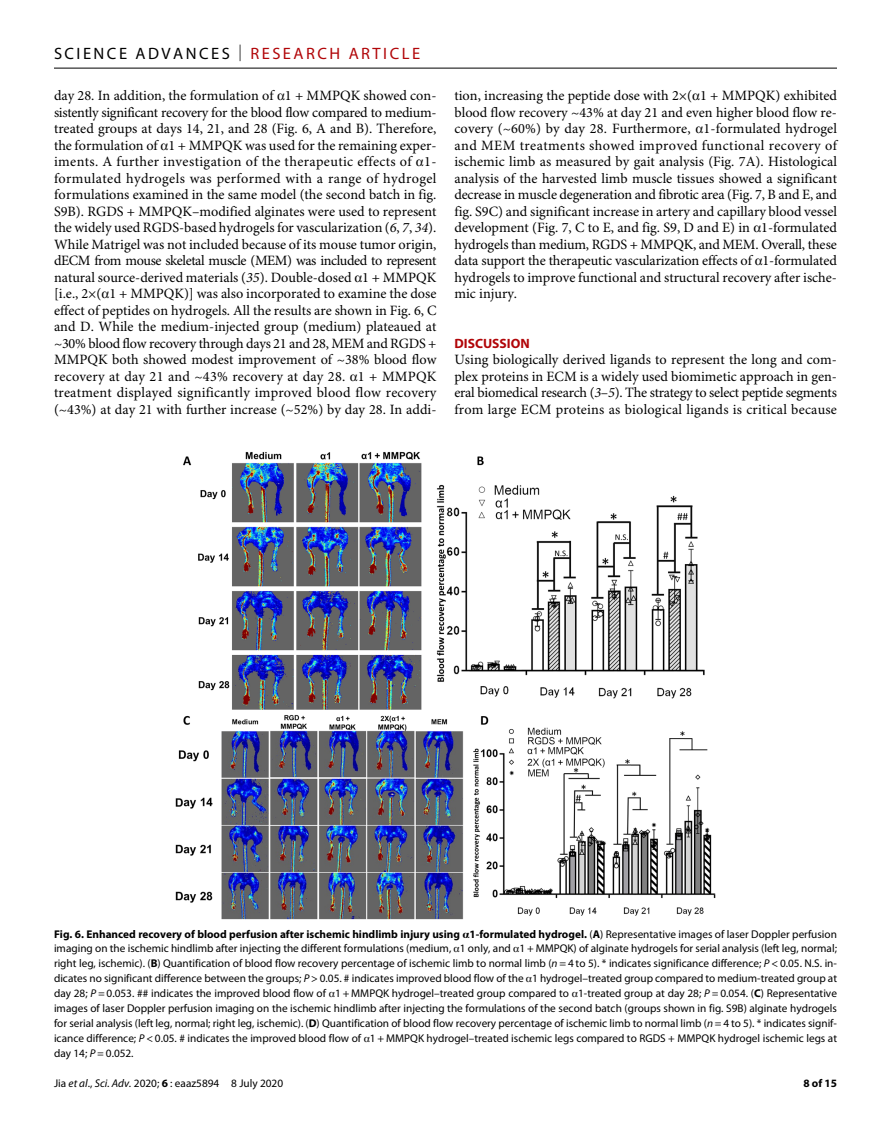
<style>
.page{position:relative;width:891px;height:1134px;background:#fff}
.page>*{position:absolute;margin:0;border:0;box-sizing:border-box;transform-origin:0 0}
.t1{font:16.5px "Myriad Pro";letter-spacing:.15em;color:#000}
.t2{font:14.25px/16.5px "Minion Pro";color:#000;text-align:justify}
.t3{font:700 13.5px "Myriad Pro";color:#b10508}
.t4{font:11.25px/15px "Myriad Pro";color:#000;text-align:justify}
.t5{font:700 11.25px "Myriad Pro";color:#000}
.s1{font-weight:300}
.s2{color:#b10508}
.s3{font-style:italic}
.s4{font-weight:700}
</style>
<div class="page">
<hr style="left:54px;top:68px;width:783px;height:1px;background:#000">
<img style="left:176px;top:452px;width:540px;height:467px">
<p class="t1" style="left:54px;top:40px;width:368px">SCIENCE ADVANCES <span class="s1">|</span> <span class="s2">RESEARCH ARTICLE</span></p>
<p class="t2" style="left:54px;top:89px;width:384px">day 28. In addition, the formulation of 1 + MMPQK showed con&shy;sistently significant recovery for the blood flow compared to medium&shy;treated groups at days 14, 21, and 28 (Fig. 6, A and B). Therefore, the formulation of 1 + MMPQK was used for the remaining exper&shy;iments. A further investigation of the therapeutic effects of 1- formulated hydrogels was performed with a range of hydrogel formulations examined in the same model (the second batch in fig.<br>S9B). RGDS + MMPQK–modified alginates were used to represent the widely used RGDS-based hydrogels for vascularization (<span class="s3">6</span>, <span class="s3">7</span>, <span class="s3">34</span>).<br>While Matrigel was not included because of its mouse tumor origin, dECM from mouse skeletal muscle (MEM) was included to represent natural source-derived materials (<span class="s3">35</span>). Double-dosed 1 + MMPQK [i.e., 2×( 1 + MMPQK)] was also incorporated to examine the dose effect of peptides on hydrogels. All the results are shown in Fig. 6, C and D. While the medium-injected group (medium) plateaued at ~30% blood flow recovery through days 21 and 28, MEM and RGDS + MMPQK both showed modest improvement of ~38% blood flow recovery at day 21 and ~43% recovery at day 28. 1 + MMPQK treatment displayed significantly improved blood flow recovery (~43%) at day 21 with further increase (~52%) by day 28. In addi-</p>
<p class="t2" style="left:454px;top:89px;width:384px">tion, increasing the peptide dose with 2×( 1 + MMPQK) exhibited blood flow recovery ~43% at day 21 and even higher blood flow re&shy;covery (~60%) by day 28. Furthermore, 1-formulated hydrogel and MEM treatments showed improved functional recovery of ischemic limb as measured by gait analysis (Fig. 7A). Histological analysis of the harvested limb muscle tissues showed a significant decrease in muscle degeneration and fibrotic area (Fig. 7, B and E, and fig. S9C) and significant increase in artery and capillary blood vessel development (Fig. 7, C to E, and fig. S9, D and E) in 1-formulated hydrogels than medium, RGDS + MMPQK, and MEM. Overall, these data support the therapeutic vascularization effects of 1-formulated hydrogels to improve functional and structural recovery after ische&shy;mic injury.</p>
<p class="t3" style="left:454px;top:332px;width:77px">DISCUSSION</p>
<p class="t2" style="left:454px;top:353px;width:384px">Using biologically derived ligands to represent the long and com&shy;plex proteins in ECM is a widely used biomimetic approach in gen&shy;eral biomedical research (<span class="s3">3</span>–<span class="s3">5</span>). The strategy to select peptide segments from large ECM proteins as biological ligands is critical because</p>
<p class="t4" style="left:54px;top:926px;width:785px"><span class="s4">Fig. 6. Enhanced recovery of blood perfusion after ischemic hindlimb injury using 1-formulated hydrogel.</span> (<span class="s4">A</span>) Representative images of laser Doppler perfusion imaging on the ischemic hindlimb after injecting the different formulations (medium, 1 only, and 1 + MMPQK) of alginate hydrogels for serial analysis (left leg, normal; right leg, ischemic). (<span class="s4">B</span>) Quantification of blood flow recovery percentage of ischemic limb to normal limb (<span class="s3">n</span> = 4 to 5). * indicates significance difference; <span class="s3">P</span> &lt; 0.05. N.S. in&shy;dicates no significant difference between the groups; <span class="s3">P</span> &gt; 0.05. # indicates improved blood flow of the 1 hydrogel–treated group compared to medium-treated group at day 28; <span class="s3">P =</span> 0.053. ## indicates the improved blood flow of 1 + MMPQK hydrogel–treated group compared to 1-treated group at day 28; <span class="s3">P =</span> 0.054. (<span class="s4">C</span>) Representative images of laser Doppler perfusion imaging on the ischemic hindlimb after injecting the formulations of the second batch (groups shown in fig. S9B) alginate hydrogels for serial analysis (left leg, normal; right leg, ischemic). (<span class="s4">D</span>) Quantification of blood flow recovery percentage of ischemic limb to normal limb (<span class="s3">n</span> = 4 to 5). * indicates signif&shy;icance difference; <span class="s3">P</span> &lt; 0.05. # indicates the improved blood flow of 1 + MMPQK hydrogel–treated ischemic legs compared to RGDS + MMPQK hydrogel ischemic legs at day 14; <span class="s3">P =</span> 0.052.</p>
<p class="t4" style="left:54px;top:1076px;width:231px">Jia <span class="s3">et al</span>., <span class="s3">Sci. Adv.</span> 2020; <span class="s4">6</span> : eaaz5894 8 July 2020</p>
<p class="t5" style="left:803px;top:1074px;width:35px">8 of 15</p>
</div>
